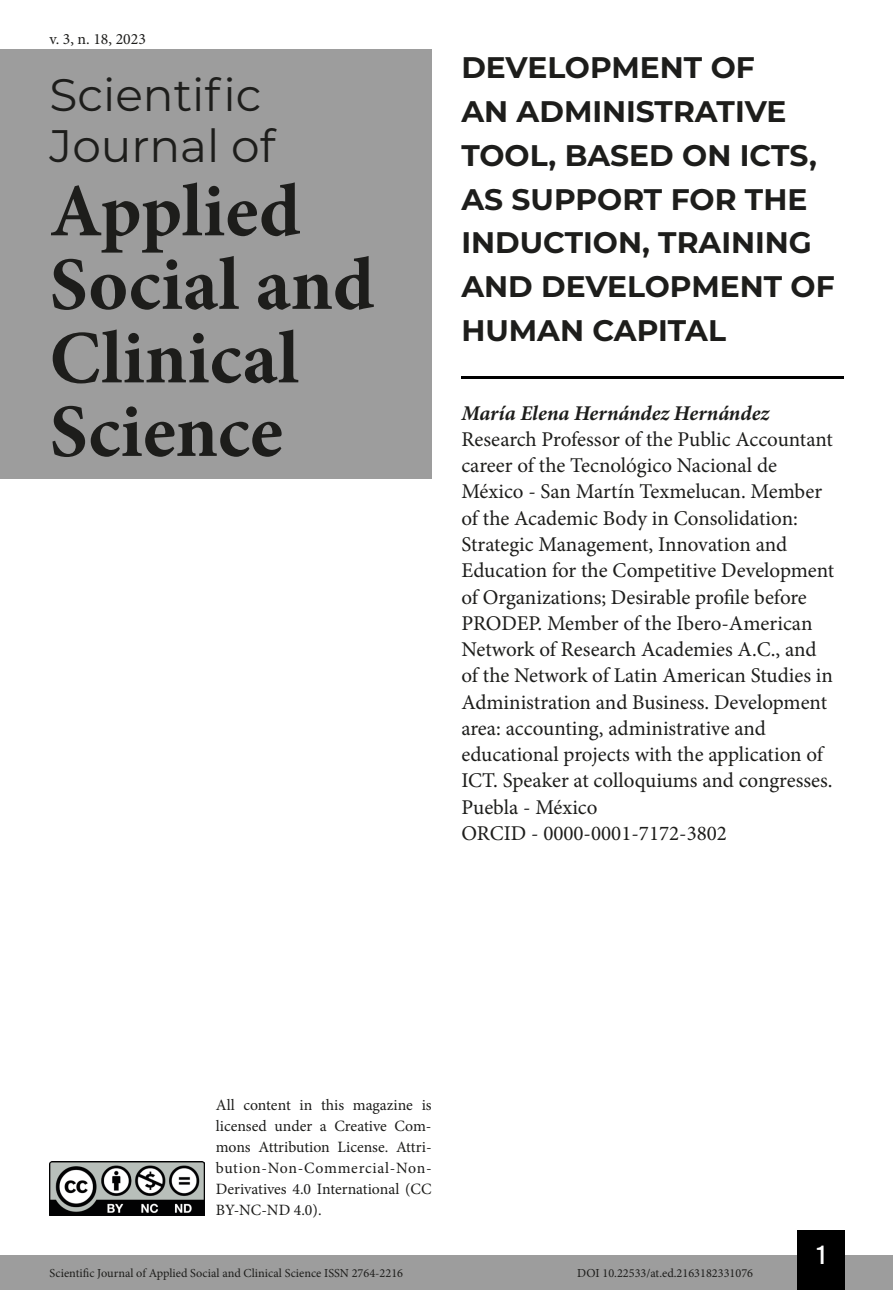
<style>
.page{position:relative;width:893px;height:1290px;background:#fff}
.page>*{position:absolute;margin:0;border:0;box-sizing:border-box;transform-origin:0 0}
.t1{font:700 75.25px/73.5px "Minion Pro";color:#1d1d1b}
.t2{font:45.5px/50.8px "Montserrat";color:#1d1d1b}
.t3{font:700 29.75px/43.8px "Montserrat";color:#1d1d1b}
.t4{font:26.25px "Bebas Kai";color:#fff}
.t5{font:21px/26.2px "Minion Pro";color:#1d1d1b}
.t6{font:italic 700 21px "Minion Pro";color:#1d1d1b}
.t7{font:15.75px/21px "Minion Pro";color:#1d1d1b;text-align:justify}
.t8{font:12.25px "Minion Pro";color:#1d1d1b}
</style>
<div class="page">
<div style="left:0;top:1255px;width:893px;height:35px;background:#9d9d9d"></div>
<div style="left:797px;top:1230px;width:48px;height:60px;background:#000"></div>
<img style="left:50px;top:1161px;width:154px;height:54px">
<div style="left:0;top:50px;width:432px;height:429px;background:#9d9d9d"></div>
<hr style="left:461px;top:376px;width:382px;height:2px;background:#000">
<p class="t7" style="left:50px;top:28px;width:98px">v. 3, n. 18, 2023</p>
<h2 class="t2" style="left:50px;top:68px;width:227px">Scientific<br>Journal of</h2>
<h1 class="t1" style="left:50px;top:174px;width:326px">Applied<br>Social and<br>Clinical<br>Science</h1>
<h3 class="t3" style="left:461px;top:44px;width:375px">DEVELOPMENT OF<br>AN ADMINISTRATIVE<br>TOOL, BASED ON ICTS,<br>AS SUPPORT FOR THE<br>INDUCTION, TRAINING<br>AND DEVELOPMENT OF<br>HUMAN CAPITAL</h3>
<p class="t6" style="left:461px;top:398px;width:309px">María Elena Hernández Hernández</p>
<p class="t5" style="left:461px;top:426px;width:374px">Research Professor of the Public Accountant career of the Tecnológico Nacional de México - San Martín Texmelucan. Member of the Academic Body in Consolidation:<br>Strategic Management, Innovation and Education for the Competitive Development of Organizations; Desirable profile before PRODEP. Member of the Ibero-American Network of Research Academies A.C., and of the Network of Latin American Studies in Administration and Business. Development area: accounting, administrative and educational projects with the application of ICT. Speaker at colloquiums and congresses.<br>Puebla - México<br>ORCID - 0000-0001-7172-3802</p>
<p class="t7" style="left:216px;top:1095px;width:217px">All content in this magazine is licensed under a Creative Com&shy;mons Attribution License. Attri&shy;bution-Non-Commercial-Non-Derivatives 4.0 International (CC BY-NC-ND 4.0).</p>
<p class="t4" style="left:817px;top:1241px;width:10px">1</p>
<p class="t8" style="left:50px;top:1265px;width:355px">Scientific Journal of Applied Social and Clinical Science ISSN 2764-2216</p>
<p class="t8" style="left:577px;top:1265px;width:177px">DOI 10.22533/at.ed.2163182331076</p>
</div>
